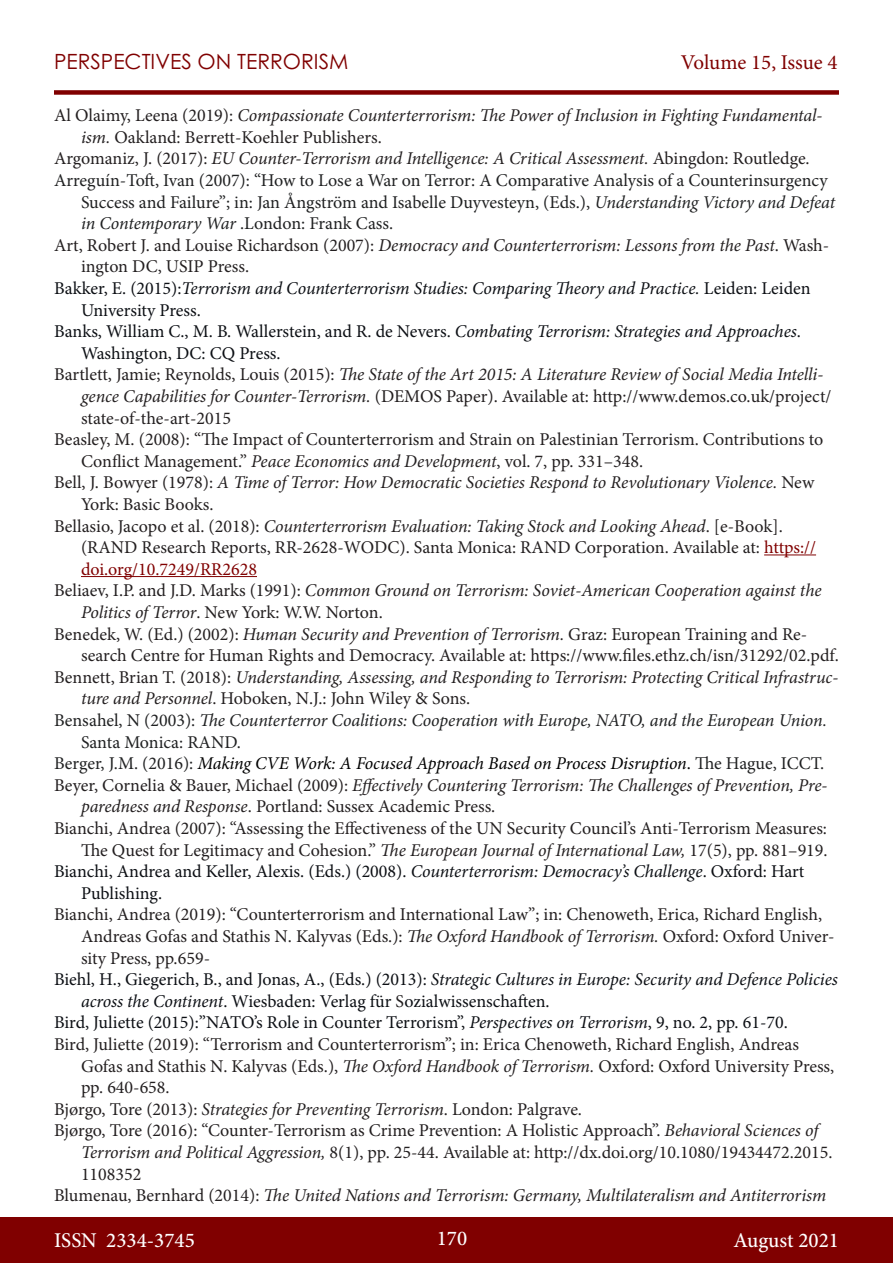
<style>
.page{position:relative;width:893px;height:1263px;background:#fff}
.page>*{position:absolute;margin:0;border:0;box-sizing:border-box;transform-origin:0 0}
.t1{font:500 21px "Minion Pro";color:#fff}
.t2{font:21px "Century Gothic Pro";color:#800000}
.t3{font:21px "Minion Pro";letter-spacing:-.005em;color:#800000}
.Normal__Web{font:18px/21.6px "Minion Pro";color:#231f20}
.t4{font:italic 18px/21.6px "Minion Pro";letter-spacing:-.01em;color:#231f20}
.Normal__Web-2{font:18px/21.6px "Minion Pro";color:#0c0f14}
.t5{font:18px/21.6px "Minion Pro";letter-spacing:-.005em;color:#202122}
.t6{font:italic 18px/21.6px "Minion Pro";letter-spacing:-.01em;color:#0c0f14}
.t7{font:italic 18px/21.6px "Minion Pro";letter-spacing:-.01em;color:#202122}
.t8{font:italic 18px "Minion Pro";letter-spacing:-.01em;color:#000}
.s1{font-style:normal}
.s2{font-style:italic}
.s3{color:#800000}
.s4{font-style:normal;color:#202122}
.s5{color:#231f20}
</style>
<div class="page">
<div style="left:0;top:1217px;width:893px;height:46px;background:#800000"></div>
<div style="left:54px;top:90px;width:785px;height:5px;background:#800000"></div>
<hr style="left:764px;top:554px;width:52px;height:1px;background:#800000">
<hr style="left:81px;top:576px;width:176px;height:1px;background:#800000">
<p class="t2" style="left:54px;top:49px;width:296px">PERSPECTIVES ON TERRORISM</p>
<p class="t3" style="left:681px;top:48px;width:158px">Volume 15, Issue 4</p>
<p class="t4" style="left:81px;top:105px;width:743px;text-indent:-27px"><span class="s1">Al Olaimy, Leena (2019):</span> Compassionate Counterterrorism: The Power of Inclusion in Fighting Fundamental&shy;ism. <span class="s1">Oakland: Berrett-Koehler Publishers.</span></p>
<p class="t4" style="left:54px;top:148px;width:757px"><span class="s1">Argomaniz, J. (2017):</span> EU Counter-Terrorism and Intelligence: A Critical Assessment. <span class="s1">Abingdon: Routledge.</span></p>
<p class="t5" style="left:81px;top:169px;width:756px;text-indent:-27px">Arreguín-Toft, Ivan (2007): “How to Lose a War on Terror: A Comparative Analysis of a Counterinsurgency<br>Success and Failure”; in: Jan Ångström and Isabelle Duyvesteyn, (Eds.), <span class="s2">Understanding Victory and Defeat in Contemporary War</span> .London: Frank Cass.</p>
<p class="Normal__Web" style="left:81px;top:234px;width:750px;text-indent:-27px">Art, Robert J. and Louise Richardson (2007): <span class="s2">Democracy and Counterterrorism: Lessons from the Past</span>. Wash&shy;ington DC, USIP Press.</p>
<p class="t6" style="left:81px;top:277px;width:731px;text-indent:-27px"><span class="s1">Bakker, E. (2015):</span>Terrorism and Counterterrorism Studies: Comparing Theory and Practice. <span class="s1">Leiden: Leiden<br>University Press.</span></p>
<p class="Normal__Web-2" style="left:81px;top:321px;width:721px;text-indent:-27px">Banks, William C., M. B. Wallerstein, and R. de Nevers. <span class="s2">Combating Terrorism: Strategies and Approaches</span>.<br>Washington, DC: CQ Press.</p>
<p class="Normal__Web" style="left:81px;top:364px;width:752px;text-indent:-27px">Bartlett, Jamie; Reynolds, Louis (2015): <span class="s2">The State of the Art 2015: A Literature Review of Social Media Intelli&shy;gence Capabilities for Counter-Terrorism.</span> (DEMOS Paper). Available at: http://www.demos.co.uk/project/ state-of-the-art-2015</p>
<p class="Normal__Web" style="left:81px;top:429px;width:744px;text-indent:-27px">Beasley, M. (2008): “The Impact of Counterterrorism and Strain on Palestinian Terrorism. Contributions to<br>Conflict Management.” <span class="s2">Peace Economics and Development</span>, vol. 7, pp. 331–348.</p>
<p class="t4" style="left:81px;top:472px;width:735px;text-indent:-27px"><span class="s1">Bell, J. Bowyer (1978):</span> A Time of Terror: How Democratic Societies Respond to Revolutionary Violence. <span class="s1">New<br>York: Basic Books.</span></p>
<p class="Normal__Web" style="left:81px;top:515px;width:737px;text-indent:-27px">Bellasio, Jacopo et al. (2018): <span class="s2">Counterterrorism Evaluation: Taking Stock and Looking Ahead</span>. [e-Book]. (RAND Research Reports, RR-2628-WODC). Santa Monica: RAND Corporation. Available at: <span class="s3">https:// doi.org/10.7249/RR2628</span></p>
<p class="t4" style="left:81px;top:580px;width:742px;text-indent:-27px"><span class="s1">Beliaev, I.P. and J.D. Marks (1991):</span> Common Ground on Terrorism: Soviet-American Cooperation against the<br>Politics of Terror<span class="s1">. New York: W.W. Norton.</span></p>
<p class="Normal__Web" style="left:81px;top:623px;width:759px;text-indent:-27px">Benedek, W. (Ed.) (2002): <span class="s2">Human Security and Prevention of Terrorism.</span> Graz: European Training and Re&shy;search Centre for Human Rights and Democracy. Available at: https://www.files.ethz.ch/isn/31292/02.pdf.</p>
<p class="t4" style="left:81px;top:666px;width:759px;text-indent:-27px"><span class="s1">Bennett, Brian T. (2018):</span> Understanding, Assessing, and Responding to Terrorism: Protecting Critical Infrastruc&shy;ture and Personnel<span class="s1">. Hoboken, N.J.: John Wiley &amp; Sons.</span></p>
<p class="t7" style="left:81px;top:709px;width:747px;text-indent:-27px"><span class="s1">Bensahel, N (2003):</span> The Counterterror Coalitions: Cooperation with Europe, NATO, and the European Union.<br><span class="s1">Santa Monica: RAND.</span></p>
<p class="t8" style="left:54px;top:751px;width:772px"><span class="s4">Berger, J.M. (2016):</span> Making CVE Work: A Focused Approach Based on Process Disruption<span class="s1">.</span> <span class="s4">The Hague, ICCT.</span></p>
<p class="t4" style="left:81px;top:774px;width:748px;text-indent:-27px"><span class="s1">Beyer, Cornelia &amp; Bauer, Michael (2009):</span> Effectively Countering Terrorism: The Challenges of Prevention, Pre&shy;paredness and Response<span class="s1">. Portland: Sussex Academic Press.</span></p>
<p class="Normal__Web" style="left:54px;top:817px;width:775px;text-align:right">Bianchi, Andrea (2007): “Assessing the Effectiveness of the UN Security Council’s Anti-Terrorism Measures:<br>The Quest for Legitimacy and Cohesion.” <span class="s2">The European Journal of International Law,</span> 17(5), pp. 881–919.</p>
<p class="Normal__Web-2" style="left:81px;top:861px;width:725px;text-indent:-27px">Bianchi, Andrea and Keller, Alexis. (Eds.) (2008). <span class="s2">Counterterrorism: Democracy’s Challenge</span>. Oxford: Hart<br>Publishing.</p>
<p class="Normal__Web" style="left:81px;top:904px;width:755px;text-indent:-27px">Bianchi, Andrea (2019): “Counterterrorism and International Law”; in: Chenoweth, Erica, Richard English,<br>Andreas Gofas and Stathis N. Kalyvas (Eds.): <span class="s2">The Oxford Handbook of Terrorism.</span> Oxford: Oxford Univer&shy;sity Press, pp.659-</p>
<p class="Normal__Web-2" style="left:81px;top:969px;width:758px;text-indent:-27px">Biehl, H., Giegerich, B., and Jonas, A., (Eds.) (2013): <span class="s2">Strategic Cultures in Europe: Security and Defence Policies across the Continent</span>. Wiesbaden: Verlag für <span class="s5">S</span>ozialwissenschaften.</p>
<p class="Normal__Web-2" style="left:54px;top:1012px;width:735px">Bird, Juliette (2015):”NATO’s Role in Counter Terrorism”, <span class="s2">Perspectives on Terrorism</span>, 9, no. 2, pp. 61-70.</p>
<p class="Normal__Web" style="left:81px;top:1033px;width:755px;text-indent:-27px">Bird, Juliette (2019): “Terrorism and Counterterrorism”; in: Erica Chenoweth, Richard English, Andreas<br>Gofas and Stathis N. Kalyvas (Eds.), <span class="s2">The Oxford Handbook of Terrorism.</span> Oxford: Oxford University Press, pp. 640-658.</p>
<p class="Normal__Web" style="left:54px;top:1098px;width:530px">Bjørgo, Tore (2013): <span class="s2">Strategies for Preventing Terrorism</span>. London: Palgrave.</p>
<p class="Normal__Web" style="left:81px;top:1120px;width:753px;text-indent:-27px">Bjørgo, Tore (2016): “Counter-Terrorism as Crime Prevention: A Holistic Approach”. <span class="s2">Behavioral Sciences of<br>Terrorism and Political Aggression,</span> 8(1), pp. 25-44. Available at: http://dx.doi.org/10.1080/19434472.2015.<br>1108352</p>
<p class="t4" style="left:54px;top:1185px;width:774px"><span class="s1">Blumenau, Bernhard (2014):</span> The United Nations and Terrorism: Germany, Multilateralism and Antiterrorism</p>
<p class="t1" style="left:54px;top:1226px;width:142px">ISSN 2334-3745</p>
<p class="t1" style="left:437px;top:1224px;width:32px">170</p>
<p class="t1" style="left:733px;top:1226px;width:107px">August 2021</p>
</div>
